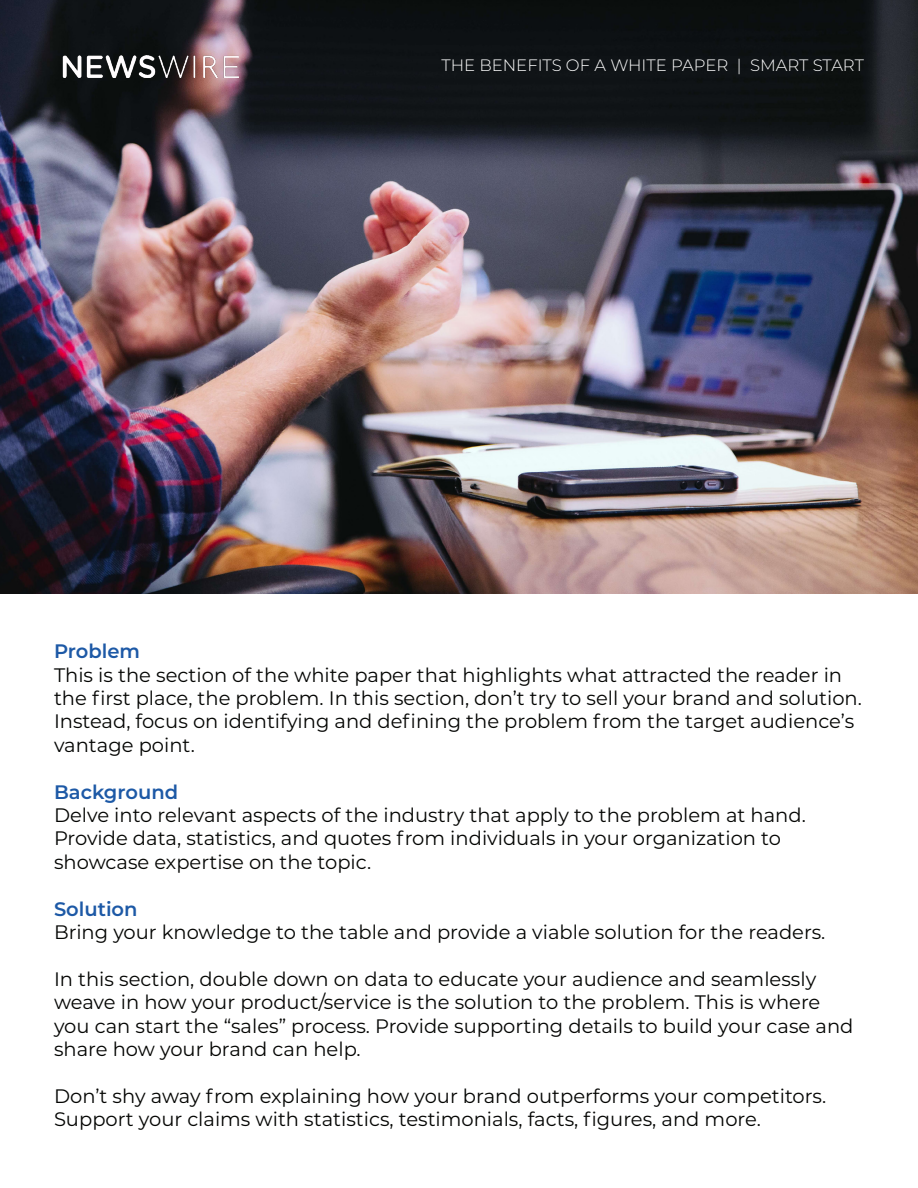
<style>
.page{position:relative;width:918px;height:1188px;background:#fff}
.page>*{position:absolute;margin:0;border:0;box-sizing:border-box;transform-origin:0 0}
.t1{font:19.5px/23.4px "Montserrat";color:#040503}
.t2{font:600 19.5px "Montserrat";color:#1d59a6}
.t3{font:300 16.5px "Montserrat";color:#fff}
</style>
<div class="page">
<img style="left:0;top:0;width:918px;height:594px">
<img style="left:62px;top:56px;width:176px;height:22px">
<p class="t3" style="left:441px;top:54px;width:424px">THE BENEFITS OF A WHITE PAPER | SMART START</p>
<p class="t2" style="left:54px;top:637px;width:88px">Problem</p>
<p class="t1" style="left:54px;top:662px;width:809px">This is the section of the white paper that highlights what attracted the reader in the first place, the problem. In this section, don’t try to sell your brand and solution.<br>Instead, focus on identifying and defining the problem from the target audience’s vantage point.</p>
<p class="t2" style="left:54px;top:778px;width:126px">Background</p>
<p class="t1" style="left:54px;top:803px;width:753px">Delve into relevant aspects of the industry that apply to the problem at hand.<br>Provide data, statistics, and quotes from individuals in your organization to showcase expertise on the topic.</p>
<p class="t2" style="left:54px;top:895px;width:85px">Solution</p>
<p class="t1" style="left:54px;top:920px;width:773px">Bring your knowledge to the table and provide a viable solution for the readers.</p>
<p class="t1" style="left:54px;top:967px;width:801px">In this section, double down on data to educate your audience and seamlessly weave in how your product/service is the solution to the problem. This is where you can start the “sales” process. Provide supporting details to build your case and share how your brand can help.</p>
<p class="t1" style="left:54px;top:1084px;width:774px">Don’t shy away from explaining how your brand outperforms your competitors.<br>Support your claims with statistics, testimonials, facts, figures, and more.</p>
</div>
